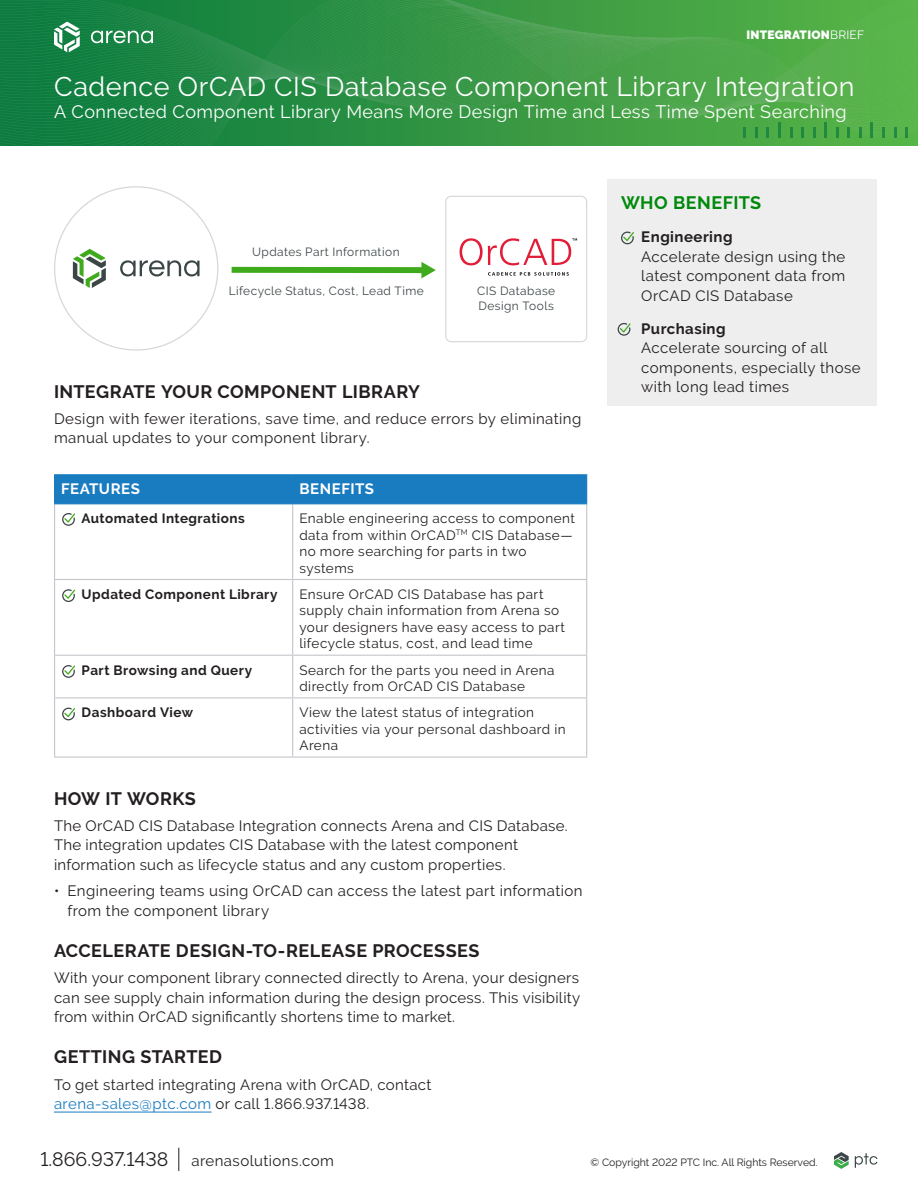
<style>
.page{position:relative;width:918px;height:1188px;background:#fff}
.page>*{position:absolute;margin:0;border:0;box-sizing:border-box;transform-origin:0 0}
.t1{font:27px "Raleway";letter-spacing:.02em;color:#fff}
.t2{font:700 18px "PTC Raleway";letter-spacing:.025em;color:#231f20}
.t3{font:18px "Raleway";letter-spacing:.025em;color:#fff}
.t4{font:700 18px "PTC Raleway";letter-spacing:.025em;color:#00890b}
.t5{font:15px/19.5px "PTC Raleway";letter-spacing:.025em;color:#231f20}
.t6{font:700 15px "PTC Raleway";letter-spacing:.03em;color:#231f20}
.t7{font:700 15px "PTC Raleway";letter-spacing:.035em;color:#fff}
.t8{font:13.5px/16.5px "PTC Raleway";letter-spacing:.035em;color:#231f20}
.t9{font:700 13.5px "PTC Raleway";letter-spacing:.035em;color:#231f20}
.t10{font:900 12px "PTC Raleway";letter-spacing:.02em;color:#fff}
.t11{font:11.85px/14.9px "PTC Raleway";letter-spacing:.04em;color:#3d4647}
.t12{font:10.5px "PTC Raleway";color:#231f20}
.s1{font-weight:400}
.s2{color:#197bc0}
.s3{font-size:19.5px}
</style>
<div class="page">
<svg style="left:178px;top:1148px;width:1px;height:23px"></svg>
<svg style="left:834px;top:1152px;width:15px;height:17px"></svg>
<svg style="left:855px;top:1153px;width:23px;height:15px"></svg>
<svg style="left:0;top:0;width:918px;height:145px;background:#369746"></svg>
<svg style="left:743px;top:128px;width:3px;height:10px"></svg>
<svg style="left:755px;top:128px;width:3px;height:10px"></svg>
<svg style="left:766px;top:128px;width:3px;height:10px"></svg>
<hr style="left:778px;top:123px;width:3px;height:15px;background:#0d7a3e">
<svg style="left:790px;top:128px;width:3px;height:10px"></svg>
<svg style="left:836px;top:128px;width:3px;height:10px"></svg>
<svg style="left:882px;top:128px;width:3px;height:10px"></svg>
<svg style="left:801px;top:128px;width:3px;height:10px"></svg>
<svg style="left:847px;top:128px;width:3px;height:10px"></svg>
<svg style="left:894px;top:128px;width:3px;height:10px"></svg>
<svg style="left:813px;top:128px;width:3px;height:10px"></svg>
<svg style="left:859px;top:128px;width:3px;height:10px"></svg>
<svg style="left:905px;top:128px;width:3px;height:10px"></svg>
<hr style="left:824px;top:123px;width:3px;height:15px;background:#0d7a3e">
<hr style="left:870px;top:123px;width:3px;height:15px;background:#0d7a3e">
<svg style="left:91px;top:31px;width:62px;height:12px"></svg>
<svg style="left:54px;top:22px;width:26px;height:30px"></svg>
<div style="left:445px;top:196px;width:142px;height:146px;border:1px solid #c5c6cb;border-radius:5px"></div>
<svg style="left:120px;top:260px;width:80px;height:16px"></svg>
<svg style="left:73px;top:249px;width:33px;height:39px"></svg>
<div style="left:232px;top:267px;width:192px;height:6px;background:#40aa1d"></div>
<svg style="left:421px;top:262px;width:15px;height:16px"></svg>
<svg style="left:488px;top:272px;width:81px;height:4px"></svg>
<svg style="left:459px;top:238px;width:118px;height:27px"></svg>
<div style="left:608px;top:179px;width:269px;height:227px;background:#eeeeef"></div>
<svg style="left:621px;top:232px;width:13px;height:12px"></svg>
<svg style="left:62px;top:513px;width:13px;height:13px"></svg>
<svg style="left:62px;top:589px;width:13px;height:13px"></svg>
<svg style="left:62px;top:665px;width:13px;height:13px"></svg>
<svg style="left:62px;top:708px;width:13px;height:12px"></svg>
<svg style="left:618px;top:323px;width:13px;height:13px"></svg>
<hr style="left:54px;top:1112px;width:158px;height:1px;background:#197bc0">
<hr style="left:54px;top:504px;width:1px;height:75px;background:#c5c6cb">
<hr style="left:292px;top:504px;width:1px;height:75px;background:#c5c6cb">
<hr style="left:586px;top:504px;width:1px;height:75px;background:#c5c6cb">
<hr style="left:54px;top:579px;width:239px;height:1px;background:#c5c6cb">
<hr style="left:54px;top:580px;width:1px;height:75px;background:#c5c6cb">
<hr style="left:293px;top:579px;width:294px;height:1px;background:#c5c6cb">
<hr style="left:292px;top:580px;width:1px;height:75px;background:#c5c6cb">
<hr style="left:586px;top:580px;width:1px;height:75px;background:#c5c6cb">
<hr style="left:54px;top:655px;width:239px;height:1px;background:#c5c6cb">
<hr style="left:54px;top:656px;width:1px;height:41px;background:#c5c6cb">
<hr style="left:293px;top:655px;width:294px;height:1px;background:#c5c6cb">
<hr style="left:292px;top:656px;width:1px;height:41px;background:#c5c6cb">
<hr style="left:586px;top:656px;width:1px;height:41px;background:#c5c6cb">
<hr style="left:54px;top:697px;width:239px;height:1px;background:#c5c6cb">
<hr style="left:54px;top:698px;width:1px;height:59px;background:#c5c6cb">
<hr style="left:293px;top:697px;width:294px;height:1px;background:#c5c6cb">
<hr style="left:292px;top:698px;width:1px;height:59px;background:#c5c6cb">
<hr style="left:586px;top:698px;width:1px;height:59px;background:#c5c6cb">
<hr style="left:54px;top:757px;width:239px;height:1px;background:#c5c6cb">
<hr style="left:293px;top:757px;width:294px;height:1px;background:#c5c6cb">
<hr style="left:54px;top:474px;width:239px;height:1px;background:#197bc0">
<hr style="left:293px;top:474px;width:294px;height:1px;background:#197bc0">
<div style="left:54px;top:475px;width:533px;height:28px;background:#197bc0"></div>
<hr style="left:54px;top:503px;width:239px;height:1px;background:#197bc0">
<hr style="left:293px;top:503px;width:294px;height:1px;background:#197bc0">
<p class="t10" style="left:746px;top:28px;width:119px">INTEGRATION<span class="s1">BRIEF</span></p>
<p class="t1" style="left:54px;top:70px;width:802px">Cadence OrCAD CIS Database Component Library Integration</p>
<p class="t3" style="left:54px;top:101px;width:794px">A Connected Component Library Means More Design Time and Less Time Spent Searching</p>
<p class="t11" style="left:252px;top:244px;width:149px">Updates Part Information</p>
<p class="t11" style="left:229px;top:283px;width:197px">Lifecycle Status, Cost, Lead Time</p>
<p class="t11" style="left:477px;top:283px;width:80px">CIS Database<br>Design Tools</p>
<p class="t2" style="left:54px;top:381px;width:367px">INTEGRATE YOUR COMPONENT LIBRARY</p>
<p class="t5" style="left:54px;top:409px;width:529px">Design with fewer iterations, save time, and reduce errors by eliminating manual updates to your component library.</p>
<p class="t7" style="left:61px;top:480px;width:80px">FEATURES</p>
<p class="t7" style="left:299px;top:480px;width:76px">BENEFITS</p>
<p class="t9" style="left:82px;top:511px;width:165px">Automated Integrations</p>
<p class="t8" style="left:299px;top:510px;width:277px">Enable engineering access to component data from within OrCAD<sup>TM</sup> CIS Database— no more searching for parts in two systems</p>
<p class="t9" style="left:82px;top:586px;width:198px">Updated Component Library</p>
<p class="t8" style="left:299px;top:586px;width:267px">Ensure OrCAD CIS Database has part supply chain information from Arena so your designers have easy access to part lifecycle status, cost, and lead time</p>
<p class="t9" style="left:82px;top:662px;width:172px">Part Browsing and Query</p>
<p class="t8" style="left:299px;top:662px;width:257px">Search for the parts you need in Arena directly from OrCAD CIS Database</p>
<p class="t9" style="left:82px;top:705px;width:113px">Dashboard View</p>
<p class="t8" style="left:299px;top:704px;width:268px">View the latest status of integration activities via your personal dashboard in<br>Arena</p>
<p class="t2" style="left:54px;top:788px;width:143px">HOW IT WORKS</p>
<p class="t5" style="left:54px;top:816px;width:515px">The OrCAD CIS Database Integration connects Arena and CIS Database.<br>The integration updates CIS Database with the latest component information such as lifecycle status and any custom properties.</p>
<p class="t5" style="left:68px;top:881px;width:517px;text-indent:-14px">• Engineering teams using OrCAD can access the latest part information from the component library</p>
<p class="t2" style="left:54px;top:940px;width:427px">ACCELERATE DESIGN-TO-RELEASE PROCESSES</p>
<p class="t5" style="left:54px;top:968px;width:528px;text-align:justify">With your component library connected directly to Arena, your designers can see supply chain information during the design process. This visibility from within OrCAD significantly shortens time to market.</p>
<p class="t2" style="left:54px;top:1047px;width:170px">GETTING STARTED</p>
<p class="t5" style="left:54px;top:1074px;width:379px">To get started integrating Arena with OrCAD, contact <span class="s2">arena-sales@ptc.com</span> or call 1.866.937.1438.</p>
<p class="t4" style="left:621px;top:193px;width:142px">WHO BENEFITS</p>
<p class="t6" style="left:641px;top:228px;width:93px">Engineering</p>
<p class="t5" style="left:641px;top:247px;width:206px;text-align:justify">Accelerate design using the latest component data from OrCAD CIS Database</p>
<p class="t6" style="left:641px;top:320px;width:86px">Purchasing</p>
<p class="t5" style="left:641px;top:338px;width:221px">Accelerate sourcing of all components, especially those with long lead times</p>
<p class="t5" style="left:40px;top:1151px;width:295px"><span class="s3">1.866.937.1438</span> arenasolutions.com</p>
<p class="t12" style="left:591px;top:1156px;width:229px">© Copyright 2022 PTC Inc. All Rights Reserved.</p>
</div>
